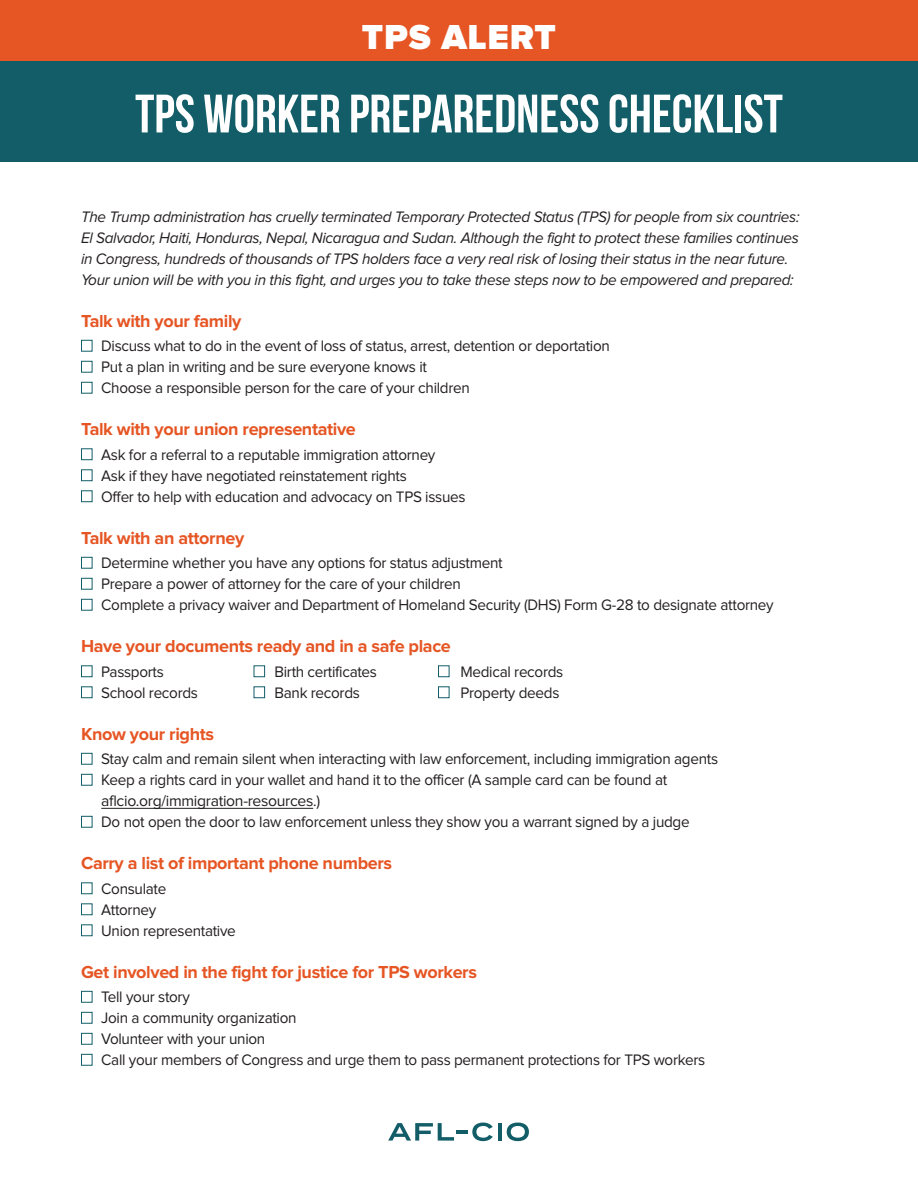
<style>
.page{position:relative;width:918px;height:1188px;background:#fff}
.page>*{position:absolute;margin:0;border:0;box-sizing:border-box;transform-origin:0 0}
.t1{font:54px "Bebas Neue";color:#fff}
.t2{font:900 36px "Proxima Nova";letter-spacing:.02em;color:#fff}
.t3{font:700 18px "Proxima Nova";letter-spacing:-.02em;color:#e65524}
.t4{font:15.75px/21px "Proxima Nova";letter-spacing:-.02em;color:#231f20}
.t5{font:italic 15.75px/21px "Proxima Nova";letter-spacing:-.02em;color:#231f20}
.s1{color:#125d67}
</style>
<div class="page">
<hr style="left:101px;top:808px;width:212px;height:1px;background:#231f20">
<div style="left:0;top:0;width:918px;height:162px;background:#125d67"></div>
<div style="left:0;top:0;width:918px;height:61px;background:#e65524"></div>
<hr style="left:498px;top:1123px;width:4px;height:18px;background:#125d67">
<svg style="left:507px;top:1123px;width:22px;height:18px"></svg>
<svg style="left:388px;top:1123px;width:105px;height:18px"></svg>
<h2 class="t2" style="left:362px;top:16px;width:196px">TPS ALERT</h2>
<h1 class="t1" style="left:135px;top:84px;width:649px">TPS WORKER PREPAREDNESS CHECKLIST</h1>
<p class="t5" style="left:81px;top:206px;width:720px">The Trump administration has cruelly terminated Temporary Protected Status (TPS) for people from six countries:<br>El Salvador, Haiti, Honduras, Nepal, Nicaragua and Sudan. Although the fight to protect these families continues in Congress, hundreds of thousands of TPS holders face a very real risk of losing their status in the near future.<br>Your union will be with you in this fight, and urges you to take these steps now to be empowered and prepared:</p>
<p class="t3" style="left:81px;top:310px;width:162px">Talk with your family</p>
<p class="t4" style="left:81px;top:336px;width:530px"><span class="s1">■</span> Discuss what to do in the event of loss of status, arrest, detention or deportation</p>
<p class="t4" style="left:81px;top:357px;width:347px"><span class="s1">■</span> Put a plan in writing and be sure everyone knows it</p>
<p class="t4" style="left:81px;top:378px;width:390px"><span class="s1">■</span> Choose a responsible person for the care of your children</p>
<p class="t3" style="left:81px;top:419px;width:276px">Talk with your union representative</p>
<p class="t4" style="left:81px;top:444px;width:356px"><span class="s1">■</span> Ask for a referral to a reputable immigration attorney</p>
<p class="t4" style="left:81px;top:465px;width:327px"><span class="s1">■</span> Ask if they have negotiated reinstatement rights</p>
<p class="t4" style="left:81px;top:486px;width:386px"><span class="s1">■</span> Offer to help with education and advocacy on TPS issues</p>
<p class="t3" style="left:81px;top:527px;width:165px">Talk with an attorney</p>
<p class="t4" style="left:81px;top:553px;width:423px"><span class="s1">■</span> Determine whether you have any options for status adjustment</p>
<p class="t4" style="left:81px;top:574px;width:382px"><span class="s1">■</span> Prepare a power of attorney for the care of your children</p>
<p class="t4" style="left:81px;top:595px;width:694px"><span class="s1">■</span> Complete a privacy waiver and Department of Homeland Security (DHS) Form G-28 to designate attorney</p>
<p class="t3" style="left:81px;top:636px;width:371px">Have your documents ready and in a safe place</p>
<p class="t4" style="left:81px;top:661px;width:84px"><span class="s1">■</span> Passports</p>
<p class="t4" style="left:254px;top:661px;width:125px"><span class="s1">■</span> Birth certificates</p>
<p class="t4" style="left:438px;top:661px;width:127px"><span class="s1">■</span> Medical records</p>
<p class="t4" style="left:81px;top:682px;width:119px"><span class="s1">■</span> School records</p>
<p class="t4" style="left:254px;top:682px;width:108px"><span class="s1">■</span> Bank records</p>
<p class="t4" style="left:438px;top:682px;width:123px"><span class="s1">■</span> Property deeds</p>
<p class="t3" style="left:81px;top:723px;width:135px">Know your rights</p>
<p class="t4" style="left:81px;top:749px;width:639px"><span class="s1">■</span> Stay calm and remain silent when interacting with law enforcement, including immigration agents</p>
<p class="t4" style="left:101px;top:770px;width:568px;text-indent:-20px"><span class="s1">■</span> Keep a rights card in your wallet and hand it to the officer (A sample card can be found at aflcio.org/immigration-resources.)</p>
<p class="t4" style="left:81px;top:812px;width:610px"><span class="s1">■</span> Do not open the door to law enforcement unless they show you a warrant signed by a judge</p>
<p class="t3" style="left:81px;top:853px;width:313px">Carry a list of important phone numbers</p>
<p class="t4" style="left:81px;top:878px;width:87px"><span class="s1">■</span> Consulate</p>
<p class="t4" style="left:81px;top:899px;width:77px"><span class="s1">■</span> Attorney</p>
<p class="t4" style="left:81px;top:920px;width:156px"><span class="s1">■</span> Union representative</p>
<p class="t3" style="left:81px;top:961px;width:398px">Get involved in the fight for justice for TPS workers</p>
<p class="t4" style="left:81px;top:987px;width:110px"><span class="s1">■</span> Tell your story</p>
<p class="t4" style="left:81px;top:1008px;width:217px"><span class="s1">■</span> Join a community organization</p>
<p class="t4" style="left:81px;top:1029px;width:186px"><span class="s1">■</span> Volunteer with your union</p>
<p class="t4" style="left:81px;top:1050px;width:626px"><span class="s1">■</span> Call your members of Congress and urge them to pass permanent protections for TPS workers</p>
</div>
